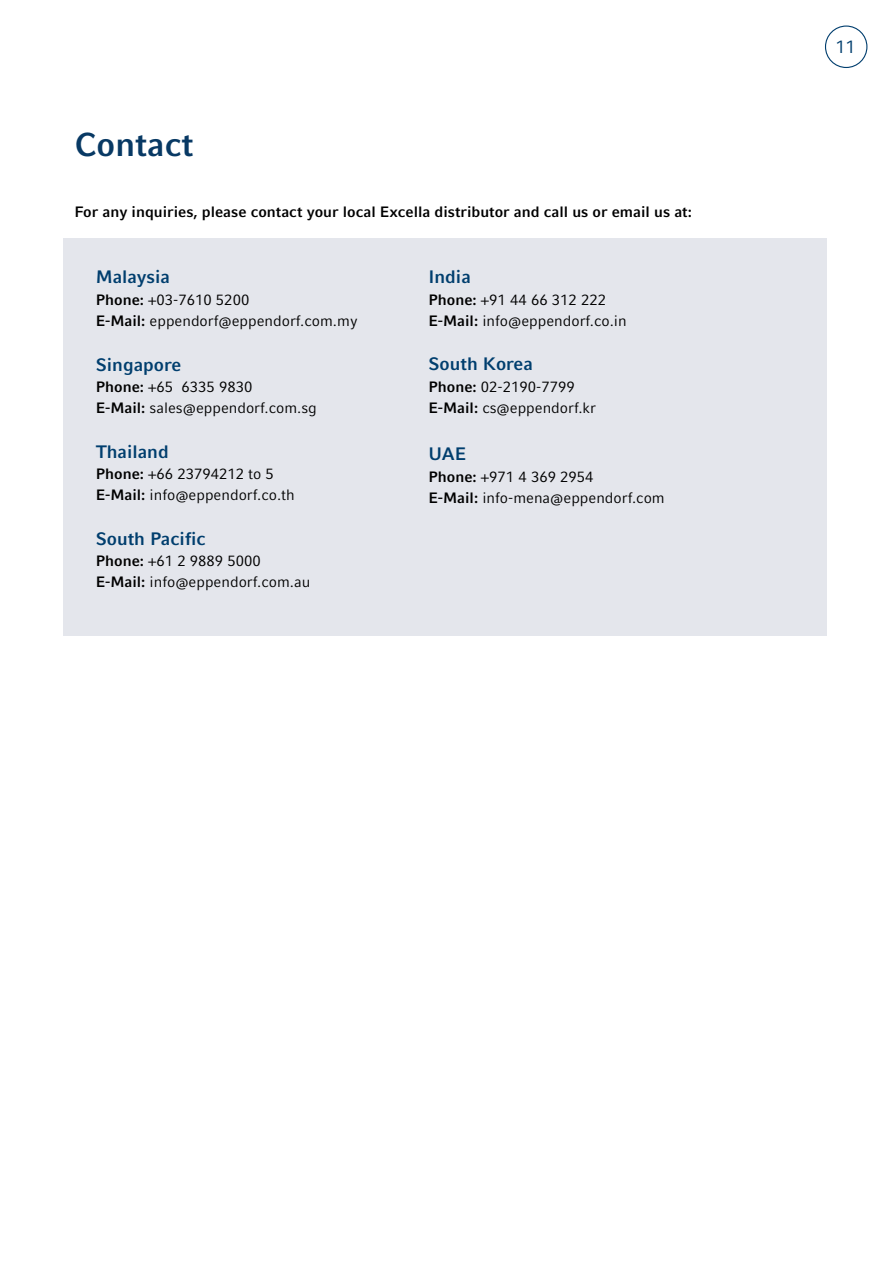
<style>
.page{position:relative;width:893px;height:1263px;background:#fff}
.page>*{position:absolute;margin:0;border:0;box-sizing:border-box;transform-origin:0 0}
.t1{font:700 33px "Compatil Factfor Eppendorf";color:#083964}
.t2{font:700 18px "Compatil Factfor Eppendorf";color:#003e6e}
.t3{font:18px "Compatil Factfor Eppendorf";color:#003e6e}
.t4{font:15px "Compatil Factfor Eppendorf";color:#000}
.t5{font:700 15px "Compatil Factfor Eppendorf";color:#000}
.s1{font-weight:700}
</style>
<div class="page">
<div style="left:825px;top:26px;width:42px;height:42px;border:1px solid #003e6e;border-radius:50%"></div>
<div style="left:64px;top:238px;width:763px;height:398px;background:#e4e6ec"></div>
<p class="t1" style="left:74px;top:125px;width:121px">Contact</p>
<p class="t5" style="left:74px;top:203px;width:619px">For any inquiries, please contact your local Excella distributor and call us or email us at:</p>
<p class="t2" style="left:96px;top:266px;width:76px">Malaysia</p>
<p class="t4" style="left:96px;top:291px;width:155px"><span class="s1">Phone:</span> +03-7610 5200</p>
<p class="t4" style="left:96px;top:312px;width:263px"><span class="s1">E-Mail:</span> eppendorf@eppendorf.com.my</p>
<p class="t2" style="left:96px;top:354px;width:87px">Singapore</p>
<p class="t4" style="left:96px;top:378px;width:158px"><span class="s1">Phone:</span> +65 6335 9830</p>
<p class="t4" style="left:96px;top:399px;width:223px"><span class="s1">E-Mail:</span> sales@eppendorf.com.sg</p>
<p class="t2" style="left:96px;top:441px;width:75px">Thailand</p>
<p class="t4" style="left:96px;top:465px;width:180px"><span class="s1">Phone:</span> +66 23794212 to 5</p>
<p class="t4" style="left:96px;top:486px;width:200px"><span class="s1">E-Mail:</span> info@eppendorf.co.th</p>
<p class="t2" style="left:96px;top:528px;width:111px">South Pacific</p>
<p class="t4" style="left:96px;top:552px;width:167px"><span class="s1">Phone:</span> +61 2 9889 5000</p>
<p class="t4" style="left:96px;top:573px;width:216px"><span class="s1">E-Mail:</span> info@eppendorf.com.au</p>
<p class="t2" style="left:428px;top:266px;width:44px">India</p>
<p class="t4" style="left:428px;top:291px;width:179px"><span class="s1">Phone:</span> +91 44 66 312 222</p>
<p class="t4" style="left:428px;top:312px;width:200px"><span class="s1">E-Mail:</span> info@eppendorf.co.in</p>
<p class="t2" style="left:428px;top:353px;width:106px">South Korea</p>
<p class="t4" style="left:428px;top:378px;width:148px"><span class="s1">Phone:</span> 02-2190-7799</p>
<p class="t4" style="left:428px;top:399px;width:169px"><span class="s1">E-Mail:</span> cs@eppendorf.kr</p>
<p class="t2" style="left:428px;top:443px;width:39px">UAE</p>
<p class="t4" style="left:428px;top:468px;width:167px"><span class="s1">Phone:</span> +971 4 369 2954</p>
<p class="t4" style="left:428px;top:489px;width:238px"><span class="s1">E-Mail:</span> info-mena@eppendorf.com</p>
<p class="t3" style="left:835px;top:36px;width:22px">11</p>
</div>
